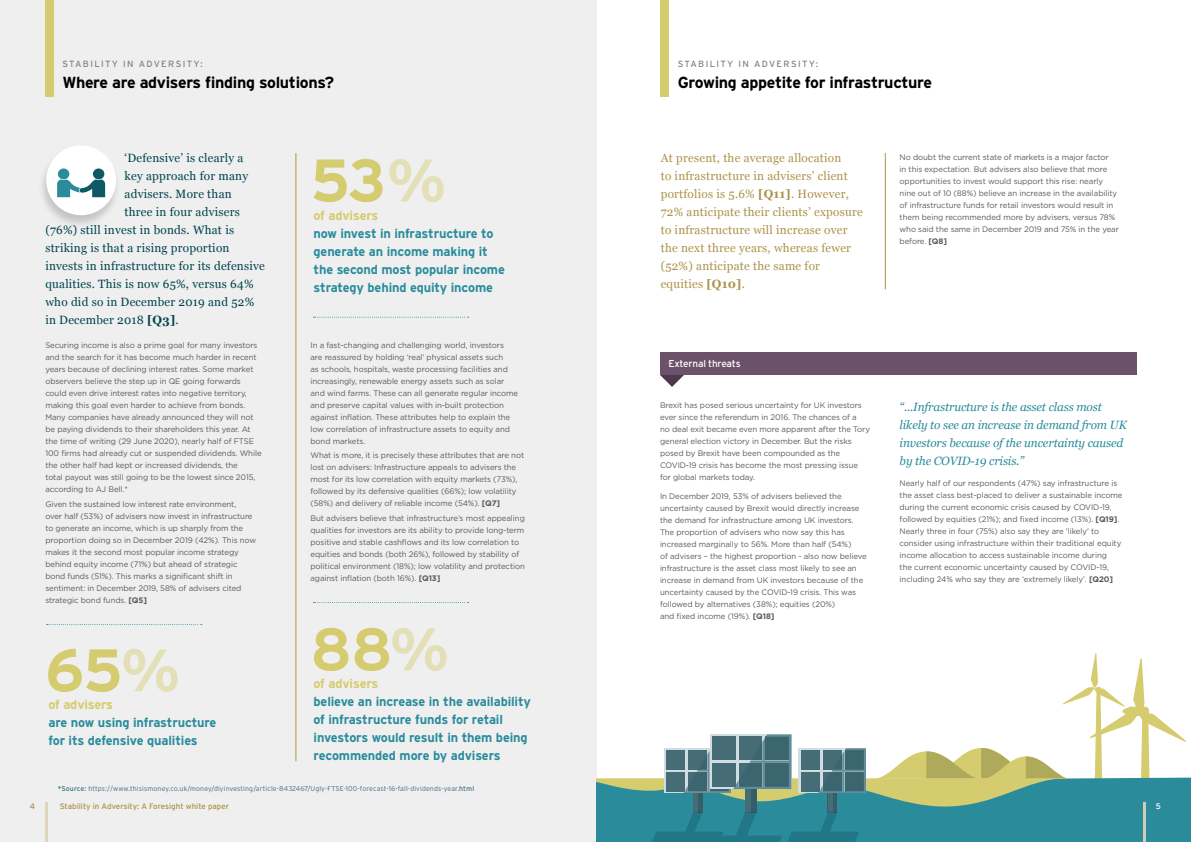
<style>
.page{position:relative;width:1191px;height:842px;background:#fff}
.page>*{position:absolute;margin:0;border:0;box-sizing:border-box;transform-origin:0 0}
.t1{font:700 60px "Interstate";color:#d5cc6f}
.t2{font:700 16px "Interstate";letter-spacing:-.02em;color:#000}
.t3{font:700 13px/18px "Interstate";letter-spacing:-.01em;color:#2a8c9b}
.t4{font:700 13px "Interstate";letter-spacing:-.01em;color:#d5cc6f}
.t5{font:12px "Georgia";letter-spacing:.02em;color:#00444d}
.t6{font:12px/18px "Georgia";letter-spacing:.02em;color:#ac9248}
.t7{font:italic 12px/18px "Georgia";letter-spacing:-.01em;color:#2a8c9b}
.t8{font:10px "Interstate";letter-spacing:-.02em;color:#fff}
.t9{font:9px "Interstate";letter-spacing:.15em;color:#808285}
.t10{font:8px/12px "Gotham";letter-spacing:-.01em;color:#58595b}
.t11{font:8px "Interstate";color:#ac9248}
.t12{font:8px "Interstate";color:#fff}
.t13{font:300 7px "Interstate";letter-spacing:.02em;color:#3f707a}
.s1{font-weight:700}
.s2{font-weight:400}
</style>
<div class="page">
<div style="left:0;top:0;width:596px;height:842px;background:#efeff0"></div>
<svg style="left:596px;top:653px;width:595px;height:189px"></svg>
<div style="left:45px;top:0;width:9px;height:96px;background:#d5cc6f"></div>
<div style="left:660px;top:0;width:9px;height:96px;background:#d5cc6f"></div>
<hr style="left:296px;top:153px;width:1px;height:608px;background:#ac9248">
<hr style="left:885px;top:153px;width:1px;height:136px;background:#ac9248">
<svg style="left:313px;top:602px;width:155px;height:1px"></svg>
<svg style="left:313px;top:317px;width:155px;height:1px"></svg>
<svg style="left:47px;top:624px;width:155px;height:1px"></svg>
<svg style="left:660px;top:375px;width:24px;height:12px"></svg>
<div style="left:660px;top:352px;width:477px;height:23px;background:#6b5169"></div>
<hr style="left:1142px;top:802px;width:3px;height:40px;background:#ded3b6">
<hr style="left:45px;top:802px;width:3px;height:40px;background:#ded3b6">
<div style="left:38px;top:145px;width:83px;height:84px;background:#000;opacity:.18"></div>
<div style="left:46px;top:145px;width:70px;height:70px;background:#fff;border-radius:50%"></div>
<div style="left:58px;top:168px;width:11px;height:11px;background:#2a8c9b;border-radius:50%"></div>
<div style="left:93px;top:168px;width:11px;height:11px;background:#0e5963;border-radius:50%"></div>
<svg style="left:57px;top:179px;width:48px;height:18px"></svg>
<p class="t9" style="left:62px;top:59px;width:142px">STABILITY IN ADVERSITY:</p>
<h2 class="t2" style="left:62px;top:73px;width:273px">Where are advisers finding solutions?</h2>
<h3 class="t5" style="left:125px;top:149px;width:120px">‘Defensive’ is clearly a</h3>
<h3 class="t5" style="left:125px;top:167px;width:125px">key approach for many</h3>
<h3 class="t5" style="left:125px;top:185px;width:109px">advisers. More than</h3>
<h3 class="t5" style="left:125px;top:203px;width:117px">three in four advisers</h3>
<h3 class="t5" style="left:45px;top:221px;width:190px">(76%) still invest in bonds. What is</h3>
<h3 class="t5" style="left:45px;top:239px;width:186px">striking is that a rising proportion</h3>
<h3 class="t5" style="left:45px;top:257px;width:221px">invests in infrastructure for its defensive</h3>
<h3 class="t5" style="left:45px;top:275px;width:210px">qualities. This is now 65%, versus 64%</h3>
<h3 class="t5" style="left:45px;top:293px;width:210px">who did so in December 2019 and 52%</h3>
<h3 class="t5" style="left:45px;top:311px;width:135px">in December 2018 <span class="s1">[Q3]</span>.</h3>
<p class="t10" style="left:45px;top:339px;width:218px">Securing income is also a prime goal for many investors and the search for it has become much harder in recent years because of declining interest rates. Some market observers believe the step up in QE going forwards could even drive interest rates into negative territory, making this goal even harder to achieve from bonds.<br>Many companies have already announced they will not be paying dividends to their shareholders this year. At the time of writing (29 June 2020), nearly half of FTSE 100 firms had already cut or suspended dividends. While the other half had kept or increased dividends, the<br>total payout was still going to be the lowest since 2015, according to AJ Bell.*</p>
<p class="t10" style="left:45px;top:498px;width:212px">Given the sustained low interest rate environment,<br>over half (53%) of advisers now invest in infrastructure to generate an income, which is up sharply from the proportion doing so in December 2019 (42%). This now makes it the second most popular income strategy behind equity income (71%) but ahead of strategic bond funds (51%). This marks a significant shift in sentiment: in December 2019, 58% of advisers cited strategic bond funds. <span class="s1">[Q5]</span></p>
<h1 class="t1" style="left:45px;top:637px;width:136px">65%</h1>
<h3 class="t4" style="left:48px;top:697px;width:66px">of advisers</h3>
<h3 class="t3" style="left:48px;top:713px;width:169px">are now using infrastructure for its defensive qualities</h3>
<h1 class="t1" style="left:310px;top:147px;width:137px">53%</h1>
<h3 class="t4" style="left:313px;top:208px;width:66px">of advisers</h3>
<h3 class="t3" style="left:313px;top:224px;width:193px">now invest in infrastructure to generate an income making it the second most popular income strategy behind equity income</h3>
<p class="t10" style="left:310px;top:338px;width:209px">In a fast-changing and challenging world, investors<br>are reassured by holding ‘real’ physical assets such<br>as schools, hospitals, waste processing facilities and increasingly, renewable energy assets such as solar and wind farms. These can all generate regular income and preserve capital values with in-built protection against inflation. These attributes help to explain the low correlation of infrastructure assets to equity and bond markets.</p>
<p class="t10" style="left:310px;top:449px;width:215px">What is more, it is precisely these attributes that are not lost on advisers: Infrastructure appeals to advisers the most for its low correlation with equity markets (73%), followed by its defensive qualities (66%); low volatility (58%) and delivery of reliable income (54%). <span class="s1">[Q7]</span></p>
<p class="t10" style="left:310px;top:512px;width:216px">But advisers believe that infrastructure’s most appealing qualities for investors are its ability to provide long-term positive and stable cashflows and its low correlation to equities and bonds (both 26%), followed by stability of political environment (18%); low volatility and protection against inflation (both 16%). <span class="s1">[Q13]</span></p>
<h1 class="t1" style="left:310px;top:616px;width:140px">88%</h1>
<h3 class="t4" style="left:313px;top:676px;width:66px">of advisers</h3>
<h3 class="t3" style="left:313px;top:692px;width:219px">believe an increase in the availability of infrastructure funds for retail investors would result in them being recommended more by advisers</h3>
<p class="t13" style="left:58px;top:784px;width:418px"><span class="s2">*Source:</span> https://www.thisismoney.co.uk/money/diyinvesting/article-8432467/Ugly-FTSE-100-forecast-16-fall-dividends-year.<span class="s2">html</span></p>
<p class="t9" style="left:677px;top:59px;width:142px">STABILITY IN ADVERSITY:</p>
<h2 class="t2" style="left:677px;top:73px;width:256px">Growing appetite for infrastructure</h2>
<p class="t6" style="left:660px;top:149px;width:204px">At present, the average allocation<br>to infrastructure in advisers’ client portfolios is 5.6% <span class="s1">[Q11]</span>. However, 72% anticipate their clients’ exposure to infrastructure will increase over the next three years, whereas fewer (52%) anticipate the same for equities <span class="s1">[Q10]</span>.</p>
<p class="t10" style="left:899px;top:151px;width:221px">No doubt the current state of markets is a major factor<br>in this expectation. But advisers also believe that more opportunities to invest would support this rise: nearly nine out of 10 (88%) believe an increase in the availability of infrastructure funds for retail investors would result in them being recommended more by advisers, versus 78% who said the same in December 2019 and 75% in the year before. <span class="s1">[Q8]</span></p>
<p class="t8" style="left:668px;top:358px;width:74px">External threats</p>
<p class="t10" style="left:660px;top:399px;width:211px">Brexit has posed serious uncertainty for UK investors ever since the referendum in 2016. The chances of a<br>no deal exit became even more apparent after the Tory general election victory in December. But the risks posed by Brexit have been compounded as the COVID-19 crisis has become the most pressing issue for global markets today.</p>
<p class="t10" style="left:660px;top:490px;width:208px">In December 2019, 53% of advisers believed the uncertainty caused by Brexit would directly increase the demand for infrastructure among UK investors.<br>The proportion of advisers who now say this has increased marginally to 56%. More than half (54%)<br>of advisers – the highest proportion - also now believe infrastructure is the asset class most likely to see an increase in demand from UK investors because of the uncertainty caused by the COVID-19 crisis. This was followed by alternatives (38%); equities (20%)<br>and fixed income (19%). <span class="s1">[Q18]</span></p>
<h3 class="t7" style="left:899px;top:397px;width:229px">“...Infrastructure is the asset class most likely to see an increase in demand from UK investors because of the uncertainty caused by the COVID-19 crisis.”</h3>
<p class="t10" style="left:899px;top:477px;width:224px">Nearly half of our respondents (47%) say infrastructure is the asset class best-placed to deliver a sustainable income during the current economic crisis caused by COVID-19, followed by equities (21%); and fixed income (13%). <span class="s1">[Q19]</span>.<br>Nearly three in four (75%) also say they are 'likely' to consider using infrastructure within their traditional equity income allocation to access sustainable income during<br>the current economic uncertainty caused by COVID-19, including 24% who say they are ‘extremely likely’. <span class="s1">[Q20]</span></p>
<p class="t11" style="left:30px;top:801px;width:7px">4</p>
<p class="t11" style="left:60px;top:801px;width:171px">Stability in Adversity: A Foresight white paper</p>
<p class="t12" style="left:1156px;top:801px;width:7px">5</p>
</div>
